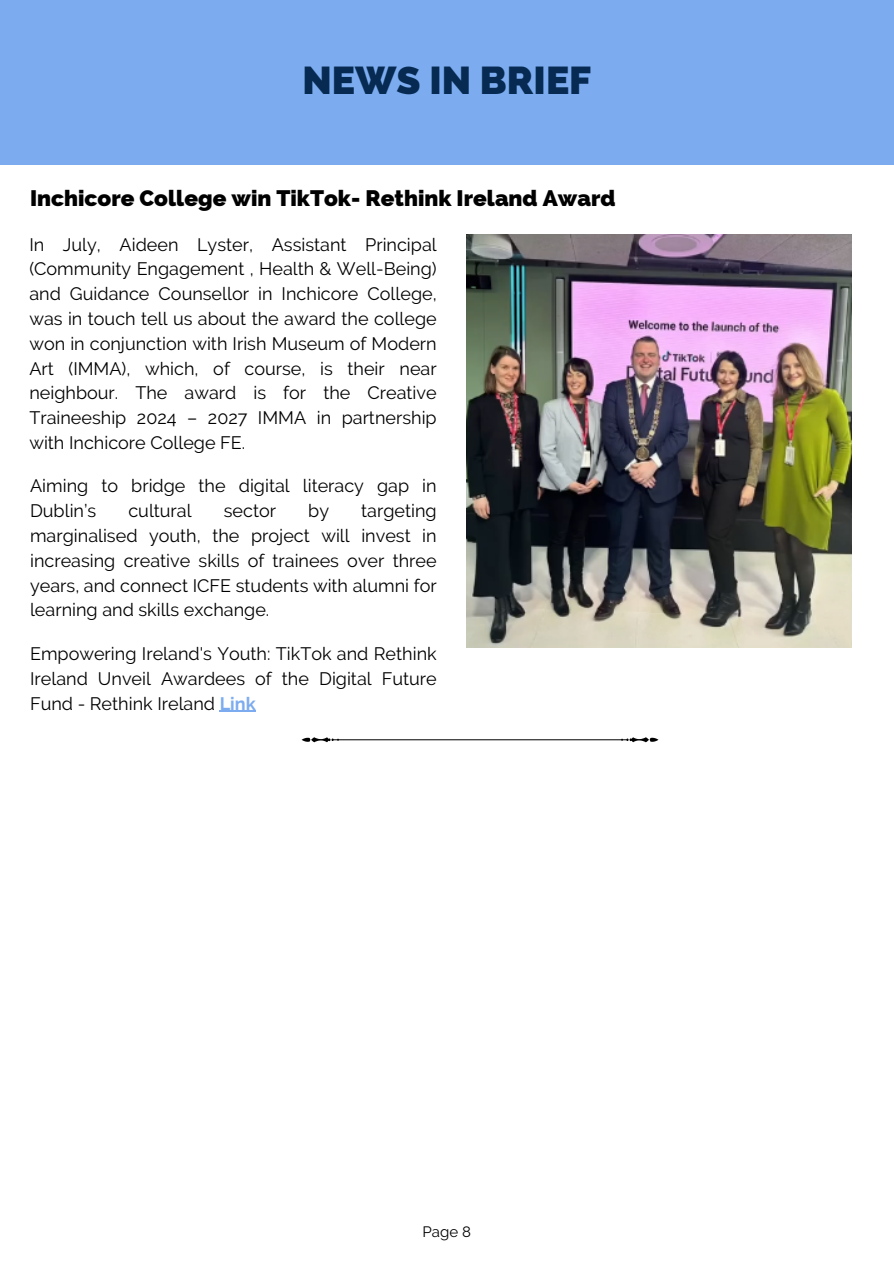
<style>
.page{position:relative;width:894px;height:1264px;background:#fff}
.page>*{position:absolute;margin:0;border:0;box-sizing:border-box;transform-origin:0 0}
.t1{font:800 39px "Raleway";color:#062a52}
.t2{font:800 22.5px "Raleway";color:#000}
.t3{font:18px/24.8px "Raleway";color:#000;text-align:justify}
.t4{font:15px "Raleway";color:#000}
.s1{font-weight:700;color:#7cacef}
</style>
<div class="page">
<div style="left:0;top:0;width:893px;height:164px;background:#7cacef"></div>
<svg style="left:301px;top:737px;width:357px;height:5px"></svg>
<img style="left:466px;top:234px;width:385px;height:413px">
<hr style="left:220px;top:710px;width:36px;height:1px;background:#7cacef">
<h3 class="t1" style="left:302px;top:58px;width:290px">NEWS IN BRIEF</h3>
<h3 class="t2" style="left:30px;top:185px;width:587px">Inchicore College win TikTok- Rethink Ireland Award</h3>
<p class="t3" style="left:29px;top:232px;width:409px">In July, Aideen Lyster, Assistant Principal (Community Engagement , Health &amp; Well-Being) and Guidance Counsellor in Inchicore College, was in touch tell us about the award the college won in conjunction with Irish Museum of Modern Art (IMMA), which, of course, is their near neighbour. The award is for the Creative Traineeship 2024 – 2027 IMMA in partnership with Inchicore College FE.</p>
<h2 class="t3" style="left:30px;top:474px;width:408px">Aiming to bridge the digital literacy gap in<br>Dublin’s</h2>
<h2 class="t3" style="left:30px;top:498px;width:408px;text-indent:331px">targeting marginalised youth, the project will invest in increasing creative skills of trainees over three years, and connect ICFE students with alumni for learning and skills exchange.</h2>
<h2 class="t3" style="left:128px;top:498px;width:65px">cultural</h2>
<h2 class="t3" style="left:224px;top:498px;width:54px">sector</h2>
<h2 class="t3" style="left:308px;top:498px;width:22px">by</h2>
<p class="t3" style="left:30px;top:641px;width:408px">Empowering Ireland's Youth: TikTok and Rethink Ireland Unveil Awardees of the Digital Future Fund - Rethink Ireland <span class="s1">Link</span></p>
<h3 class="t4" style="left:422px;top:1222px;width:50px">Page 8</h3>
</div>
